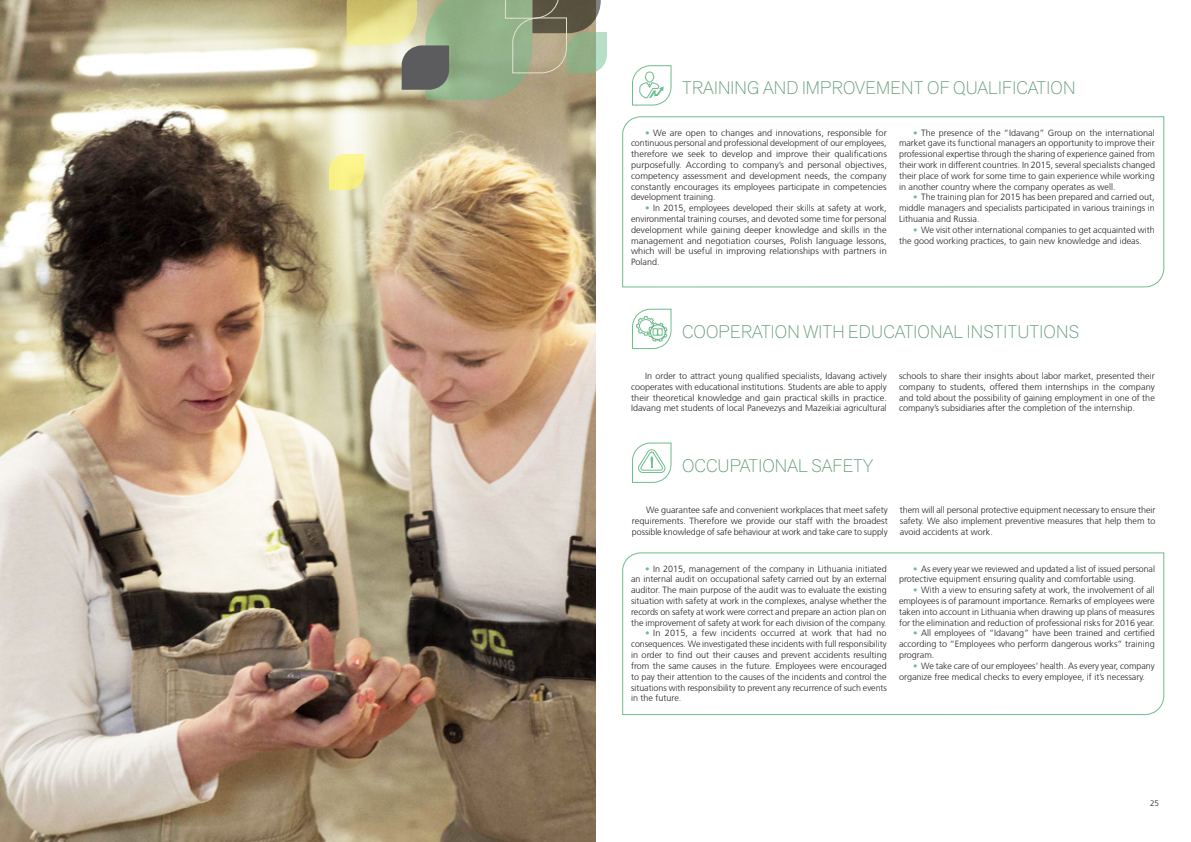
<style>
.page{position:relative;width:1191px;height:842px;background:#fff}
.page>*{position:absolute;margin:0;border:0;box-sizing:border-box;transform-origin:0 0}
.t1{font:200 18px "Akzid Grtsk Next";letter-spacing:.01em;color:#589570}
.t2{font:300 9px/10.8px "Frutiger CE";color:#231f20;text-align:justify}
.t3{font:300 8px "Frutiger CE";color:#231f20}
.s1{color:#6fbd8d}
</style>
<div class="page">
<svg style="left:622px;top:116px;width:542px;height:172px"></svg>
<svg style="left:632px;top:65px;width:40px;height:41px"></svg>
<svg style="left:622px;top:552px;width:542px;height:164px"></svg>
<svg style="left:632px;top:442px;width:40px;height:41px"></svg>
<img style="left:0;top:0;width:595px;height:842px">
<svg style="left:329px;top:154px;width:35px;height:36px"></svg>
<svg style="left:346px;top:0;width:261px;height:100px;background:#a5ac88"></svg>
<svg style="left:632px;top:308px;width:40px;height:42px"></svg>
<h1 class="t1" style="left:682px;top:76px;width:395px">TRAINING AND IMPROVEMENT OF QUALIFICATION</h1>
<p class="t2" style="left:631px;top:127px;width:257px;text-indent:14px"><span class="s1">•</span> We are open to changes and innovations, responsible for continuous personal and professional development of our employees, therefore we seek to develop and improve their qualifications purposefully. According to company’s and personal objectives, competency assessment and development needs, the company constantly encourages its employees participate in competencies development training.</p>
<p class="t2" style="left:631px;top:202px;width:257px;text-indent:14px"><span class="s1">•</span> In 2015, employees developed their skills at safety at work, environmental training courses, and devoted some time for personal development while gaining deeper knowledge and skills in the management and negotiation courses, Polish language lessons, which will be useful in improving relationships with partners in Poland.</p>
<p class="t2" style="left:899px;top:127px;width:257px;text-indent:14px"><span class="s1">•</span> The presence of the “Idavang” Group on the international market gave its functional managers an opportunity to improve their professional expertise through the sharing of experience gained from their work in different countries. In 2015, several specialists changed their place of work for some time to gain experience while working in another country where the company operates as well.</p>
<p class="t2" style="left:899px;top:192px;width:257px;text-indent:14px"><span class="s1">•</span> The training plan for 2015 has been prepared and carried out, middle managers and specialists participated in various trainings in Lithuania and Russia.</p>
<p class="t2" style="left:899px;top:224px;width:257px;text-indent:14px"><span class="s1">•</span> We visit other international companies to get acquainted with the good working practices, to gain new knowledge and ideas.</p>
<h1 class="t1" style="left:682px;top:320px;width:398px">COOPERATION WITH EDUCATIONAL INSTITUTIONS</h1>
<p class="t2" style="left:631px;top:370px;width:257px;text-indent:14px">In order to attract young qualified specialists, Idavang actively cooperates with educational institutions. Students are able to apply their theoretical knowledge and gain practical skills in practice.<br>Idavang met students of local Panevezys and Mazeikiai agricultural</p>
<p class="t2" style="left:899px;top:370px;width:257px">schools to share their insights about labor market, presented their company to students, offered them internships in the company and told about the possibility of gaining employment in one of the company’s subsidiaries after the completion of the internship.</p>
<h1 class="t1" style="left:682px;top:454px;width:192px">OCC UPATIONAL SAFETY</h1>
<p class="t2" style="left:632px;top:505px;width:257px;text-indent:14px">We guarantee safe and convenient workplaces that meet safety requirements. Therefore we provide our staff with the broadest possible knowledge of safe behaviour at work and take care to supply</p>
<p class="t2" style="left:631px;top:563px;width:257px;text-indent:14px"><span class="s1">•</span> In 2015, management of the company in Lithuania initiated an internal audit on occupational safety carried out by an external auditor. The main purpose of the audit was to evaluate the existing situation with safety at work in the complexes, analyse whether the records on safety at work were correct and prepare an action plan on the improvement of safety at work for each division of the company.</p>
<p class="t2" style="left:631px;top:628px;width:257px;text-indent:14px"><span class="s1">•</span> In 2015, a few incidents occurred at work that had no consequences. We investigated these incidents with full responsibility in order to find out their causes and prevent accidents resulting from the same causes in the future. Employees were encouraged to pay their attention to the causes of the incidents and control the situations with responsibility to prevent any recurrence of such events in the future.</p>
<p class="t2" style="left:900px;top:505px;width:257px">them will all personal protective equipment necessary to ensure their safety. We also implement preventive measures that help them to avoid accidents at work.</p>
<p class="t2" style="left:899px;top:563px;width:257px;text-indent:14px"><span class="s1">•</span> As every year we reviewed and updated a list of issued personal protective equipment ensuring quality and comfortable using.</p>
<p class="t2" style="left:899px;top:585px;width:257px;text-indent:14px"><span class="s1">•</span> With a view to ensuring safety at work, the involvement of all employees is of paramount importance. Remarks of employees were taken into account in Lithuania when drawing up plans of measures for the elimination and reduction of professional risks for 2016 year.</p>
<p class="t2" style="left:899px;top:628px;width:257px;text-indent:14px"><span class="s1">•</span> All employees of “Idavang” have been trained and certified according to “Employees who perform dangerous works” training program.</p>
<p class="t2" style="left:899px;top:660px;width:257px;text-indent:14px"><span class="s1">•</span> We take care of our employees’ health. As every year, company organize free medical checks to every employee, if it’s necessary.</p>
<p class="t3" style="left:1150px;top:798px;width:10px">25</p>
</div>
